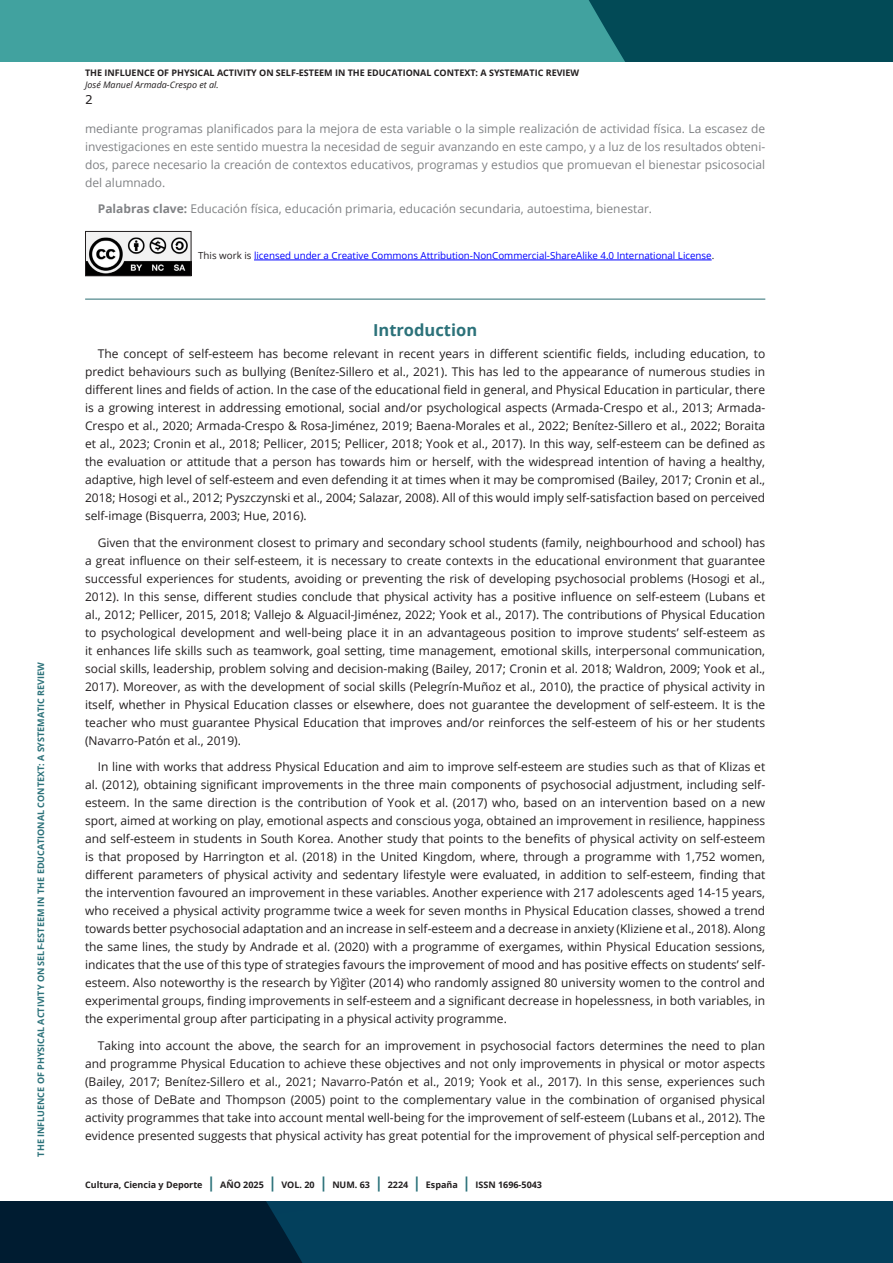
<style>
.page{position:relative;width:893px;height:1263px;background:#fff}
.page>*{position:absolute;margin:0;border:0;box-sizing:border-box;transform-origin:0 0}
.subtitulo_H3{font:700 16.5px "Open Sans";color:#2c727a}
.Cuerpo_de_texto_P{font:12px/18px "Open Sans";color:#231f20;text-align:justify}
.Cuerpo_de_texto_P-2{font:12px/18px "Open Sans";color:#808285;text-align:justify}
.t1{font:12px "Verdana";color:#231f20}
.Filiacion{font:9.75px "Open Sans";color:#00f}
.t2{font:700 9px "Open Sans";color:#231f20}
.t3{font:700 9px "Open Sans";color:#2c727a}
.t4{font:italic 9px "Open Sans";color:#231f20}
.s1{font-weight:700}
.s2{color:#231f20}
.s3{font-size:15px;color:#2c727a}
</style>
<div class="page">
<svg style="left:0;top:1201px;width:893px;height:62px;background:#02344e"></svg>
<div style="left:0;top:0;width:893px;height:62px;background:#41a29f"></div>
<div style="left:589px;top:0;width:304px;height:62px;background:#024a56"></div>
<hr style="left:85px;top:299px;width:680px;height:1px;background:#2a6e73">
<hr style="left:254px;top:260px;width:458px;height:1px;background:#00f">
<img style="left:87px;top:233px;width:102px;height:41px">
<div style="left:85px;top:231px;width:106px;height:45px;border:1px solid #231f20"></div>
<p class="t3" style="left:34px;top:1156px;width:496px;rotate:-90deg">THE INFLUENCE OF PHYSICAL ACTIVITY ON SELF-ESTEEM IN THE EDUCATIONAL CONTEXT: A SYSTEMATIC REVIEW</p>
<p class="t2" style="left:85px;top:67px;width:496px">THE INFLUENCE OF PHYSICAL ACTIVITY ON SELF-ESTEEM IN THE EDUCATIONAL CONTEXT: A SYSTEMATIC REVIEW</p>
<p class="t4" style="left:85px;top:79px;width:135px">José Manuel Armada-Crespo et al.</p>
<p class="t1" style="left:85px;top:91px;width:9px">2</p>
<p class="Cuerpo_de_texto_P-2" style="left:85px;top:119px;width:682px">mediante programas planificados para la mejora de esta variable o la simple realización de actividad física. La escasez de investigaciones en este sentido muestra la necesidad de seguir avanzando en este campo, y a luz de los resultados obteni&shy;dos, parece necesario la creación de contextos educativos, programas y estudios que promuevan el bienestar psicosocial del alumnado.</p>
<p class="Cuerpo_de_texto_P-2" style="left:98px;top:199px;width:556px"><span class="s1">Palabras clave:</span> Educación física, educación primaria, educación secundaria, autoestima, bienestar.</p>
<p class="Filiacion" style="left:198px;top:249px;width:517px"><span class="s2">This work is</span> licensed under a Creative Commons Attribution-NonCommercial-ShareAlike 4.0 International License<span class="s2">.</span></p>
<p class="subtitulo_H3" style="left:373px;top:318px;width:106px">Introduction</p>
<p class="Cuerpo_de_texto_P" style="left:85px;top:345px;width:682px;text-indent:13px">The concept of self-esteem has become relevant in recent years in different scientific fields, including education, to predict behaviours such as bullying (Benítez-Sillero et al., 2021). This has led to the appearance of numerous studies in different lines and fields of action. In the case of the educational field in general, and Physical Education in particular, there is a growing interest in addressing emotional, social and/or psychological aspects (Armada-Crespo et al., 2013; Armada-Crespo et al., 2020; Armada-Crespo &amp; Rosa-Jiménez, 2019; Baena-Morales et al., 2022; Benítez-Sillero et al., 2022; Boraita et al., 2023; Cronin et al., 2018; Pellicer, 2015; Pellicer, 2018; Yook et al., 2017). In this way, self-esteem can be defined as the evaluation or attitude that a person has towards him or herself, with the widespread intention of having a healthy, adaptive, high level of self-esteem and even defending it at times when it may be compromised (Bailey, 2017; Cronin et al., 2018; Hosogi et al., 2012; Pyszczynski et al., 2004; Salazar, 2008). All of this would imply self-satisfaction based on perceived self-image (Bisquerra, 2003; Hue, 2016).</p>
<p class="Cuerpo_de_texto_P" style="left:85px;top:533px;width:682px;text-indent:13px">Given that the environment closest to primary and secondary school students (family, neighbourhood and school) has a great influence on their self-esteem, it is necessary to create contexts in the educational environment that guarantee successful experiences for students, avoiding or preventing the risk of developing psychosocial problems (Hosogi et al., 2012). In this sense, different studies conclude that physical activity has a positive influence on self-esteem (Lubans et al., 2012; Pellicer, 2015, 2018; Vallejo &amp; Alguacil-Jiménez, 2022; Yook et al., 2017). The contributions of Physical Education to psychological development and well-being place it in an advantageous position to improve students’ self-esteem as it enhances life skills such as teamwork, goal setting, time management, emotional skills, interpersonal communication, social skills, leadership, problem solving and decision-making (Bailey, 2017; Cronin et al. 2018; Waldron, 2009; Yook et al., 2017). Moreover, as with the development of social skills (Pelegrín-Muñoz et al., 2010), the practice of physical activity in itself, whether in Physical Education classes or elsewhere, does not guarantee the development of self-esteem. It is the teacher who must guarantee Physical Education that improves and/or reinforces the self-esteem of his or her students (Navarro-Patón et al., 2019).</p>
<p class="Cuerpo_de_texto_P" style="left:85px;top:758px;width:682px;text-indent:13px">In line with works that address Physical Education and aim to improve self-esteem are studies such as that of Klizas et al. (2012), obtaining significant improvements in the three main components of psychosocial adjustment, including self&shy;esteem. In the same direction is the contribution of Yook et al. (2017) who, based on an intervention based on a new sport, aimed at working on play, emotional aspects and conscious yoga, obtained an improvement in resilience, happiness and self-esteem in students in South Korea. Another study that points to the benefits of physical activity on self-esteem is that proposed by Harrington et al. (2018) in the United Kingdom, where, through a programme with 1,752 women, different parameters of physical activity and sedentary lifestyle were evaluated, in addition to self-esteem, finding that the intervention favoured an improvement in these variables. Another experience with 217 adolescents aged 14-15 years, who received a physical activity programme twice a week for seven months in Physical Education classes, showed a trend towards better psychosocial adaptation and an increase in self-esteem and a decrease in anxiety (Kliziene et al., 2018). Along the same lines, the study by Andrade et al. (2020) with a programme of exergames, within Physical Education sessions, indicates that the use of this type of strategies favours the improvement of mood and has positive effects on students’ self&shy;esteem. Also noteworthy is the research by Yìğìter (2014) who randomly assigned 80 university women to the control and experimental groups, finding improvements in self-esteem and a significant decrease in hopelessness, in both variables, in the experimental group after participating in a physical activity programme.</p>
<p class="Cuerpo_de_texto_P" style="left:85px;top:1036px;width:682px;text-indent:13px">Taking into account the above, the search for an improvement in psychosocial factors determines the need to plan and programme Physical Education to achieve these objectives and not only improvements in physical or motor aspects (Bailey, 2017; Benítez-Sillero et al., 2021; Navarro-Patón et al., 2019; Yook et al., 2017). In this sense, experiences such as those of DeBate and Thompson (2005) point to the complementary value in the combination of organised physical activity programmes that take into account mental well-being for the improvement of self-esteem (Lubans et al., 2012). The evidence presented suggests that physical activity has great potential for the improvement of physical self-perception and</p>
<p class="t2" style="left:85px;top:1179px;width:458px">Cultura, Ciencia y Deporte <span class="s3">|</span> AÑO 2025 <span class="s3">|</span> VOL. 20 <span class="s3">|</span> NUM. 63 <span class="s3">|</span> 2224 <span class="s3">|</span> España <span class="s3">|</span> ISSN 1696-5043</p>
</div>
